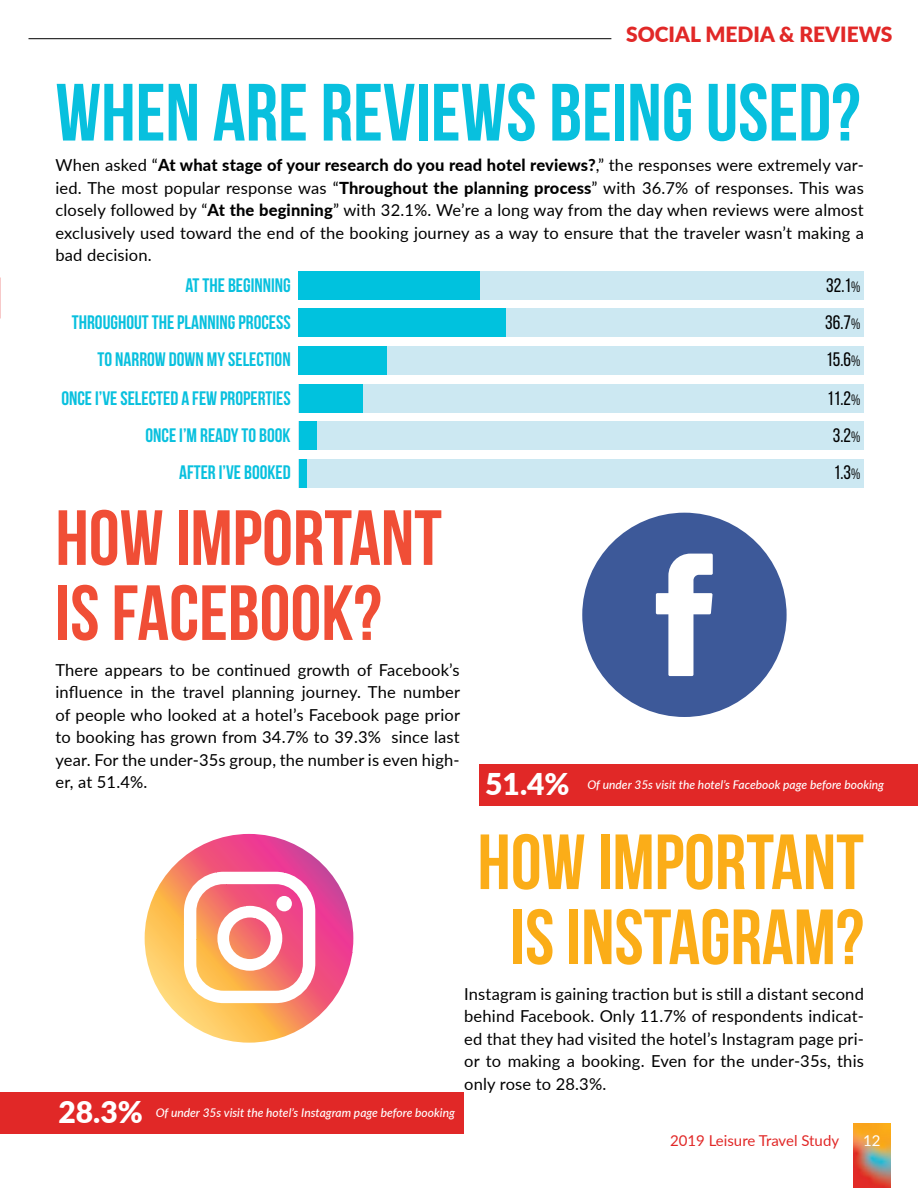
<style>
.page{position:relative;width:918px;height:1188px;background:#fff}
.page>*{position:absolute;margin:0;border:0;box-sizing:border-box;transform-origin:0 0}
.t1{font:700 81px "Bebas Neue";color:#08c0de}
.t2{font:700 78px/75px "Bebas Neue";color:#fbad18;text-align:center}
.t3{font:700 78px/75px "Bebas Neue";color:#f04e36}
.t4{font:900 30px "Lato";color:#fff}
.t5{font:900 21px "Lato";color:#e12827}
.t6{font:700 19.5px/37.3px "Bebas Neue";color:#08c0de;text-align:right}
.t7{font:19.5px/37.3px "Bebas Neue";color:#000;text-align:center}
.t8{font:16.5px/22.5px "Lato";letter-spacing:.01em;color:#000;text-align:justify}
.t9{font:15px "Lato";color:#e12827}
.t10{font:15px "Lato";color:#fff}
.t11{font:italic 500 12px "Lato";color:#fff}
.s1{font-weight:800}
.s2{font-size:15px}
</style>
<div class="page">
<img style="left:853px;top:1123px;width:38px;height:65px">
<div style="left:0;top:1092px;width:133px;height:41px;background:#e12827"></div>
<hr style="left:28px;top:38px;width:583px;height:1px;background:#000">
<div style="left:479px;top:764px;width:290px;height:42px;background:#e12827"></div>
<div style="left:581px;top:764px;width:337px;height:42px;background:#e12827"></div>
<div style="left:299px;top:271px;width:565px;height:28px;background:#cce8f2"></div>
<div style="left:299px;top:271px;width:181px;height:28px;background:#00c2de"></div>
<div style="left:299px;top:309px;width:565px;height:28px;background:#cce8f2"></div>
<div style="left:299px;top:309px;width:207px;height:28px;background:#00c2de"></div>
<div style="left:299px;top:346px;width:565px;height:29px;background:#cce8f2"></div>
<div style="left:299px;top:346px;width:88px;height:29px;background:#00c2de"></div>
<div style="left:299px;top:384px;width:565px;height:28px;background:#cce8f2"></div>
<div style="left:299px;top:384px;width:64px;height:28px;background:#00c2de"></div>
<div style="left:299px;top:422px;width:565px;height:28px;background:#cce8f2"></div>
<div style="left:299px;top:422px;width:18px;height:28px;background:#00c2de"></div>
<div style="left:299px;top:459px;width:565px;height:28px;background:#cce8f2"></div>
<div style="left:299px;top:459px;width:8px;height:28px;background:#00c2de"></div>
<div style="left:582px;top:513px;width:205px;height:204px;background:#3d5999;border-radius:50%"></div>
<svg style="left:656px;top:554px;width:57px;height:122px"></svg>
<svg style="left:145px;top:834px;width:208px;height:209px"></svg>
<div style="left:52px;top:1092px;width:290px;height:41px;background:#e12827"></div>
<div style="left:150px;top:1092px;width:314px;height:41px;background:#e12827"></div>
<p class="t5" style="left:626px;top:19px;width:268px">SOCIAL MEDIA &amp; REVIEWS</p>
<h1 class="t1" style="left:56px;top:68px;width:806px">WHEN ARE REVIEWS BEING USED?</h1>
<p class="t8" style="left:56px;top:153px;width:810px">When asked “<span class="s1">At what stage of your research do you read hotel reviews?</span>,” the responses were extremely var&shy;ied. The most popular response was “<span class="s1">Throughout the planning process</span>” with 36.7% of responses. This was closely followed by “<span class="s1">At the beginning</span>” with 32.1%. We’re a long way from the day when reviews were almost exclusively used toward the end of the booking journey as a way to ensure that the traveler wasn’t making a bad decision.</p>
<p class="t6" style="left:61px;top:266px;width:231px">AT THE BEGINNING<br>THROUGHOUT THE PLANNING PROCESS<br>TO NARROW DOWN MY SELECTION<br>ONCE I’VE SELECTED A FEW PROPERTIES<br>ONCE I’M READY TO BOOK<br>AFTER I’VE BOOKED</p>
<p class="t7" style="left:825px;top:266px;width:36px">32.1<span class="s2">%<br></span>36.7<span class="s2">%<br></span>15.6<span class="s2">%<br></span>11.2<span class="s2">%<br></span>3.2<span class="s2">%<br></span>1.3<span class="s2">%</span></p>
<h2 class="t3" style="left:56px;top:500px;width:388px">HOW IMPORTANT<br>IS FACEBOOK?</h2>
<p class="t8" style="left:56px;top:658px;width:406px">There appears to be continued growth of Facebook’s influence in the travel planning journey. The number of people who looked at a hotel’s Facebook page prior to booking has grown from 34.7% to 39.3% since last year. For the under-35s group, the number is even high&shy;er, at 51.4%.</p>
<h3 class="t4" style="left:485px;top:761px;width:86px">51.4%</h3>
<p class="t11" style="left:587px;top:776px;width:298px">Of under 35s visit the hotel’s Facebook page before booking</p>
<h2 class="t2" style="left:477px;top:824px;width:388px">HOW IMPORTANT<br>IS INSTAGRAM?</h2>
<h3 class="t4" style="left:58px;top:1089px;width:86px">28.3%</h3>
<p class="t11" style="left:156px;top:1104px;width:301px">Of under 35s visit the hotel’s Instagram page before booking</p>
<p class="t8" style="left:464px;top:982px;width:401px">Instagram is gaining traction but is still a distant second behind Facebook. Only 11.7% of respondents indicat&shy;ed that they had visited the hotel’s Instagram page pri&shy;or to making a booking. Even for the under-35s, this only rose to 28.3%.</p>
<p class="t9" style="left:670px;top:1130px;width:170px">2019 Leisure Travel Study</p>
<p class="t10" style="left:863px;top:1130px;width:19px">12</p>
</div>
